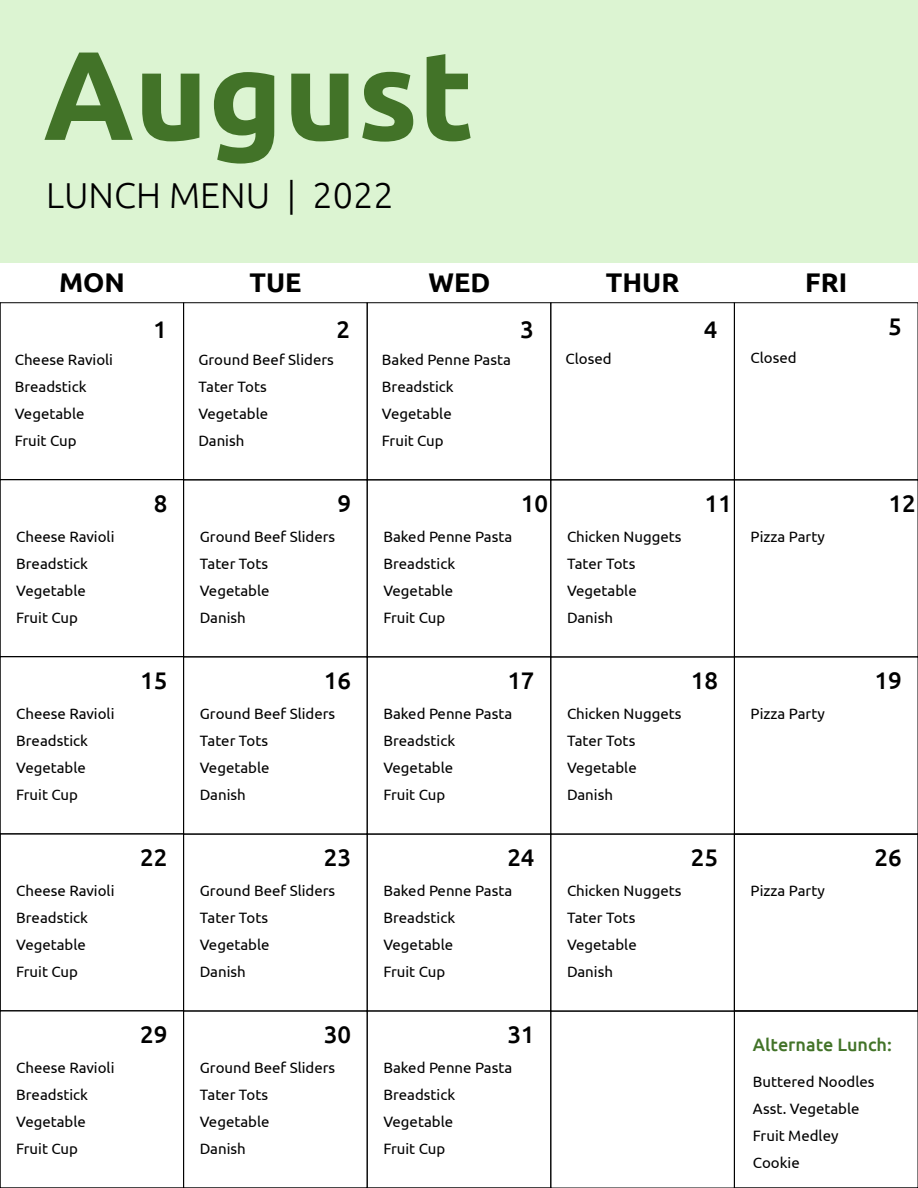
<style>
.page{position:relative;width:918px;height:1188px;background:#fff}
.page>*{position:absolute;margin:0;border:0;box-sizing:border-box;transform-origin:0 0}
.t1{font:700 126px "Ubuntu";color:#427328}
.t2{font:300 36px "Ubuntu";color:#000}
.t3{font:700 27px "Ubuntu";color:#000}
.t4{font:500 24px "Ubuntu";color:#000}
.t5{font:500 18px "Ubuntu";color:#427328}
.t6{font:15px/27px "Ubuntu";color:#000}
</style>
<div class="page">
<div style="left:0;top:0;width:918px;height:263px;background:#dcf4d2"></div>
<div style="left:367px;top:303px;width:184px;height:177px;border:1px solid #000"></div>
<div style="left:551px;top:303px;width:184px;height:177px;border:1px solid #000"></div>
<div style="left:367px;top:657px;width:184px;height:177px;border:1px solid #000"></div>
<div style="left:0;top:657px;width:184px;height:177px;border:1px solid #000"></div>
<div style="left:367px;top:480px;width:184px;height:177px;border:1px solid #000"></div>
<div style="left:0;top:480px;width:184px;height:177px;border:1px solid #000"></div>
<div style="left:183px;top:834px;width:184px;height:177px;border:1px solid #000"></div>
<div style="left:0;top:303px;width:184px;height:177px;border:1px solid #000"></div>
<div style="left:0;top:834px;width:184px;height:177px;border:1px solid #000"></div>
<div style="left:551px;top:480px;width:184px;height:177px;border:1px solid #000"></div>
<div style="left:734px;top:834px;width:184px;height:177px;border:1px solid #000"></div>
<div style="left:367px;top:834px;width:184px;height:177px;border:1px solid #000"></div>
<div style="left:551px;top:834px;width:184px;height:177px;border:1px solid #000"></div>
<div style="left:367px;top:1011px;width:184px;height:177px;border:1px solid #000"></div>
<div style="left:551px;top:1011px;width:184px;height:177px;border:1px solid #000"></div>
<h1 class="t1" style="left:43px;top:19px;width:433px">August</h1>
<h2 class="t2" style="left:46px;top:180px;width:349px">LUNCH MENU | 2022</h2>
<h3 class="t3" style="left:59px;top:271px;width:67px">MON</h3>
<h3 class="t3" style="left:250px;top:271px;width:54px">TUE</h3>
<h3 class="t3" style="left:428px;top:271px;width:63px">WED</h3>
<h3 class="t3" style="left:606px;top:271px;width:75px">THUR</h3>
<h3 class="t3" style="left:805px;top:271px;width:44px">FRI</h3>
<h3 class="t4" style="left:153px;top:314px;width:15px">1</h3>
<h3 class="t4" style="left:337px;top:314px;width:15px">2</h3>
<h3 class="t4" style="left:520px;top:314px;width:15px">3</h3>
<h3 class="t4" style="left:704px;top:314px;width:15px">4</h3>
<p class="t6" style="left:15px;top:347px;width:100px">Cheese Ravioli<br>Breadstick<br>Vegetable<br>Fruit Cup</p>
<p class="t6" style="left:566px;top:344px;width:48px">Closed</p>
<p class="t6" style="left:198px;top:348px;width:137px">Ground Beef Sliders<br>Tater Tots<br>Vegetable<br>Danish</p>
<p class="t6" style="left:382px;top:348px;width:130px">Baked Penne Pasta<br>Breadstick<br>Vegetable<br>Fruit Cup</p>
<p class="t6" style="left:16px;top:524px;width:100px">Cheese Ravioli<br>Breadstick<br>Vegetable<br>Fruit Cup</p>
<h3 class="t4" style="left:154px;top:488px;width:15px">8</h3>
<h3 class="t4" style="left:337px;top:488px;width:15px">9</h3>
<p class="t6" style="left:200px;top:524px;width:137px">Ground Beef Sliders<br>Tater Tots<br>Vegetable<br>Danish</p>
<p class="t6" style="left:383px;top:524px;width:130px">Baked Penne Pasta<br>Breadstick<br>Vegetable<br>Fruit Cup</p>
<h3 class="t4" style="left:521px;top:488px;width:29px">10</h3>
<p class="t6" style="left:567px;top:524px;width:116px">Chicken Nuggets<br>Tater Tots<br>Vegetable<br>Danish</p>
<h3 class="t4" style="left:705px;top:488px;width:29px">11</h3>
<p class="t6" style="left:16px;top:701px;width:100px">Cheese Ravioli<br>Breadstick<br>Vegetable<br>Fruit Cup</p>
<h3 class="t4" style="left:140px;top:665px;width:29px">15</h3>
<h3 class="t4" style="left:324px;top:665px;width:29px">16</h3>
<p class="t6" style="left:200px;top:701px;width:137px">Ground Beef Sliders<br>Tater Tots<br>Vegetable<br>Danish</p>
<h3 class="t4" style="left:507px;top:665px;width:29px">17</h3>
<p class="t6" style="left:383px;top:701px;width:130px">Baked Penne Pasta<br>Breadstick<br>Vegetable<br>Fruit Cup</p>
<p class="t6" style="left:567px;top:701px;width:116px">Chicken Nuggets<br>Tater Tots<br>Vegetable<br>Danish</p>
<h3 class="t4" style="left:691px;top:665px;width:29px">18</h3>
<p class="t6" style="left:16px;top:878px;width:100px">Cheese Ravioli<br>Breadstick<br>Vegetable<br>Fruit Cup</p>
<h3 class="t4" style="left:140px;top:842px;width:29px">22</h3>
<h3 class="t4" style="left:324px;top:842px;width:29px">23</h3>
<p class="t6" style="left:200px;top:878px;width:137px">Ground Beef Sliders<br>Tater Tots<br>Vegetable<br>Danish</p>
<h3 class="t4" style="left:507px;top:842px;width:29px">24</h3>
<p class="t6" style="left:383px;top:878px;width:130px">Baked Penne Pasta<br>Breadstick<br>Vegetable<br>Fruit Cup</p>
<p class="t6" style="left:567px;top:878px;width:116px">Chicken Nuggets<br>Tater Tots<br>Vegetable<br>Danish</p>
<h3 class="t4" style="left:691px;top:842px;width:29px">25</h3>
<p class="t6" style="left:751px;top:344px;width:48px">Closed</p>
<p class="t6" style="left:751px;top:524px;width:76px">Pizza Party</p>
<p class="t6" style="left:751px;top:701px;width:76px">Pizza Party</p>
<p class="t6" style="left:751px;top:878px;width:76px">Pizza Party</p>
<h3 class="t4" style="left:888px;top:311px;width:15px">5</h3>
<h3 class="t4" style="left:889px;top:488px;width:29px">12</h3>
<h3 class="t4" style="left:874px;top:665px;width:29px">19</h3>
<h3 class="t4" style="left:874px;top:842px;width:29px">26</h3>
<p class="t6" style="left:16px;top:1055px;width:100px">Cheese Ravioli<br>Breadstick<br>Vegetable<br>Fruit Cup</p>
<h3 class="t4" style="left:140px;top:1019px;width:29px">29</h3>
<h3 class="t4" style="left:324px;top:1019px;width:29px">30</h3>
<p class="t6" style="left:200px;top:1055px;width:137px">Ground Beef Sliders<br>Tater Tots<br>Vegetable<br>Danish</p>
<h3 class="t4" style="left:507px;top:1019px;width:29px">31</h3>
<p class="t6" style="left:383px;top:1055px;width:130px">Baked Penne Pasta<br>Breadstick<br>Vegetable<br>Fruit Cup</p>
<p class="t5" style="left:753px;top:1037px;width:140px">Alternate Lunch:</p>
<p class="t6" style="left:753px;top:1069px;width:123px">Buttered Noodles<br>Asst. Vegetable<br>Fruit Medley<br>Cookie</p>
</div>
